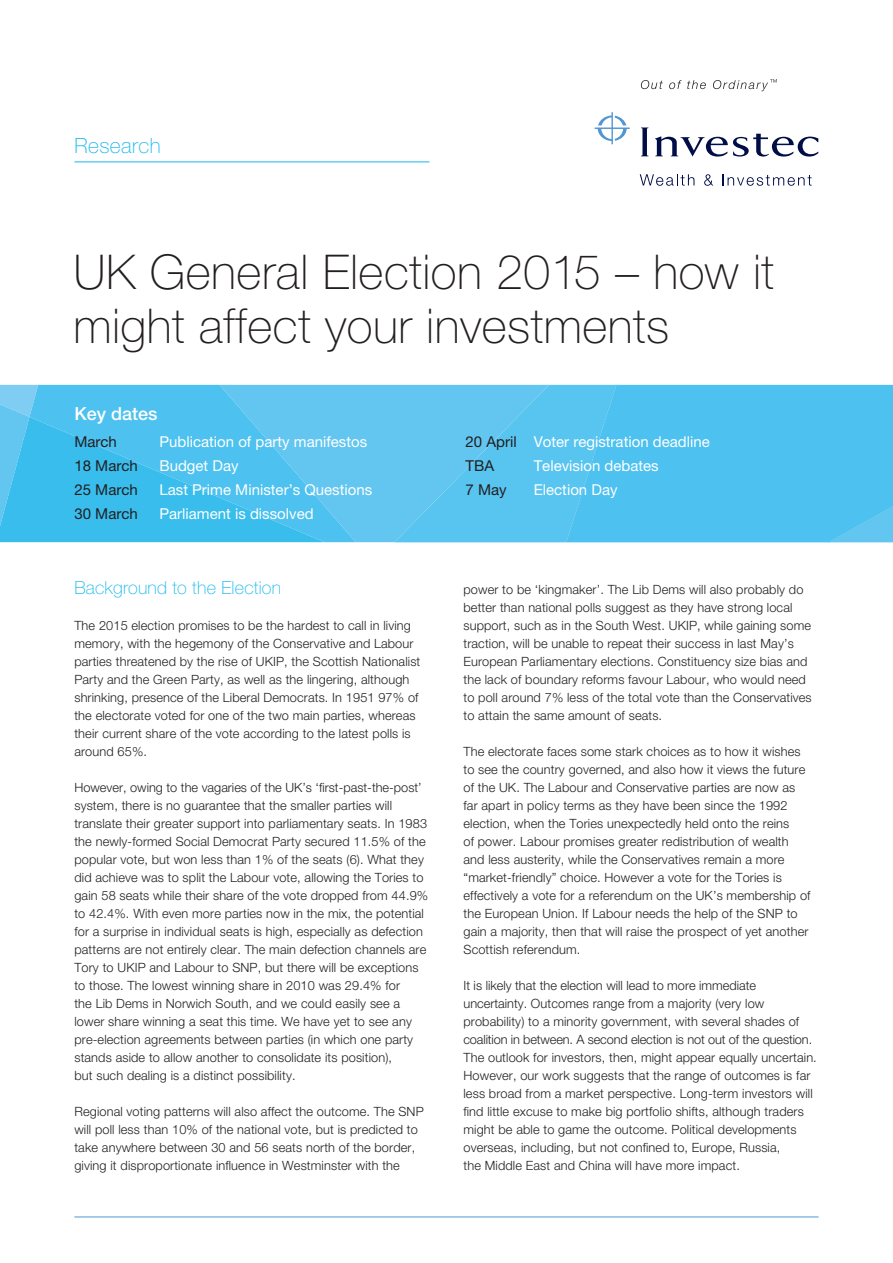
<style>
.page{position:relative;width:893px;height:1263px;background:#fff}
.page>*{position:absolute;margin:0;border:0;box-sizing:border-box;transform-origin:0 0}
.t1{font:100 48px/54px "Helvetica Neue LT Std";letter-spacing:.01em;color:#231f20}
.t2{font:100 21px "Helvetica Neue LT Std";letter-spacing:.02em;color:#15b8ec}
.t3{font:100 18px "Helvetica Neue LT Std";letter-spacing:.01em;color:#15b8ec}
.t4{font:500 18px "Helvetica Neue LT Std";color:#fff}
.t5{font:15px "Helvetica Neue LT Std";color:#fff}
.t6{font:15px "Helvetica Neue LT Std";color:#231f20}
.t7{font:300 12.75px/18px "Helvetica Neue LT Std";letter-spacing:.01em;color:#231f20}
.s1{color:#231f20}
</style>
<div class="page">
<div style="left:356px;top:385px;width:39px;height:157px;background:#62c6f0"></div>
<svg style="left:324px;top:385px;width:32px;height:157px;background:#5fc5ef"></svg>
<div style="left:616px;top:385px;width:277px;height:157px;background:#4dc1ef"></div>
<svg style="left:829px;top:506px;width:64px;height:36px;background:#57c3ef"></svg>
<svg style="left:395px;top:385px;width:221px;height:157px;background:#5ac4ef"></svg>
<svg style="left:0;top:385px;width:324px;height:157px;background:#49c0ee"></svg>
<hr style="left:74px;top:162px;width:355px;height:1px;background:#15b8ec">
<svg style="left:641px;top:128px;width:177px;height:29px"></svg>
<svg style="left:595px;top:112px;width:35px;height:32px"></svg>
<svg style="left:640px;top:174px;width:54px;height:12px"></svg>
<svg style="left:704px;top:174px;width:9px;height:12px"></svg>
<svg style="left:722px;top:174px;width:90px;height:12px"></svg>
<svg style="left:641px;top:80px;width:22px;height:9px"></svg>
<svg style="left:669px;top:80px;width:12px;height:9px"></svg>
<svg style="left:687px;top:80px;width:19px;height:9px"></svg>
<svg style="left:713px;top:79px;width:64px;height:12px"></svg>
<hr style="left:74px;top:1216px;width:745px;height:1px;background:#5296d1">
<h2 class="t2" style="left:74px;top:134px;width:88px">Research</h2>
<h1 class="t1" style="left:73px;top:245px;width:702px">UK General Election 2015 – how it might affect your investments</h1>
<h3 class="t4" style="left:74px;top:403px;width:85px">Key dates</h3>
<p class="t6" style="left:74px;top:433px;width:44px">March</p>
<p class="t5" style="left:159px;top:433px;width:209px">Publication of party manifestos</p>
<p class="t5" style="left:466px;top:433px;width:246px"><span class="s1">20 April</span> Voter registration deadline</p>
<p class="t6" style="left:74px;top:457px;width:65px">18 March</p>
<p class="t5" style="left:159px;top:457px;width:81px">Budget Day</p>
<p class="t6" style="left:466px;top:457px;width:30px">TBA</p>
<p class="t5" style="left:534px;top:457px;width:127px">Television debates</p>
<p class="t6" style="left:74px;top:481px;width:65px">25 March</p>
<p class="t5" style="left:159px;top:481px;width:214px">Last Prime Minister’s Questions</p>
<p class="t6" style="left:466px;top:481px;width:43px">7 May</p>
<p class="t5" style="left:534px;top:481px;width:85px">Election Day</p>
<p class="t6" style="left:74px;top:505px;width:65px">30 March</p>
<p class="t5" style="left:159px;top:505px;width:156px">Parliament is dissolved</p>
<h3 class="t3" style="left:74px;top:577px;width:208px">Background to the Election</h3>
<p class="t7" style="left:74px;top:616px;width:347px">The 2015 election promises to be the hardest to call in living memory, with the hegemony of the Conservative and Labour parties threatened by the rise of UKIP, the Scottish Nationalist Party and the Green Party, as well as the lingering, although shrinking, presence of the Liberal Democrats. In 1951 97% of the electorate voted for one of the two main parties, whereas their current share of the vote according to the latest polls is around 65%.</p>
<p class="t7" style="left:74px;top:778px;width:355px">However, owing to the vagaries of the UK’s ‘first-past-the-post’ system, there is no guarantee that the smaller parties will translate their greater support into parliamentary seats. In 1983 the newly-formed Social Democrat Party secured 11.5% of the popular vote, but won less than 1% of the seats (6). What they did achieve was to split the Labour vote, allowing the Tories to gain 58 seats while their share of the vote dropped from 44.9% to 42.4%. With even more parties now in the mix, the potential for a surprise in individual seats is high, especially as defection patterns are not entirely clear. The main defection channels are Tory to UKIP and Labour to SNP, but there will be exceptions to those. The lowest winning share in 2010 was 29.4% for<br>the Lib Dems in Norwich South, and we could easily see a lower share winning a seat this time. We have yet to see any pre-election agreements between parties (in which one party stands aside to allow another to consolidate its position),<br>but such dealing is a distinct possibility.</p>
<p class="t7" style="left:74px;top:1102px;width:351px">Regional voting patterns will also affect the outcome. The SNP will poll less than 10% of the national vote, but is predicted to take anywhere between 30 and 56 seats north of the border, giving it disproportionate influence in Westminster with the</p>
<p class="t7" style="left:463px;top:580px;width:350px">power to be ‘kingmaker’. The Lib Dems will also probably do better than national polls suggest as they have strong local support, such as in the South West. UKIP, while gaining some traction, will be unable to repeat their success in last May’s European Parliamentary elections. Constituency size bias and the lack of boundary reforms favour Labour, who would need to poll around 7% less of the total vote than the Conservatives to attain the same amount of seats.</p>
<p class="t7" style="left:463px;top:742px;width:349px">The electorate faces some stark choices as to how it wishes to see the country governed, and also how it views the future of the UK. The Labour and Conservative parties are now as far apart in policy terms as they have been since the 1992 election, when the Tories unexpectedly held onto the reins<br>of power. Labour promises greater redistribution of wealth and less austerity, while the Conservatives remain a more “market-friendly” choice. However a vote for the Tories is effectively a vote for a referendum on the UK’s membership of the European Union. If Labour needs the help of the SNP to gain a majority, then that will raise the prospect of yet another Scottish referendum.</p>
<p class="t7" style="left:463px;top:976px;width:355px">It is likely that the election will lead to more immediate uncertainty. Outcomes range from a majority (very low probability) to a minority government, with several shades of coalition in between. A second election is not out of the question.<br>The outlook for investors, then, might appear equally uncertain.<br>However, our work suggests that the range of outcomes is far less broad from a market perspective. Long-term investors will find little excuse to make big portfolio shifts, although traders might be able to game the outcome. Political developments overseas, including, but not confined to, Europe, Russia,<br>the Middle East and China will have more impact.</p>
</div>
